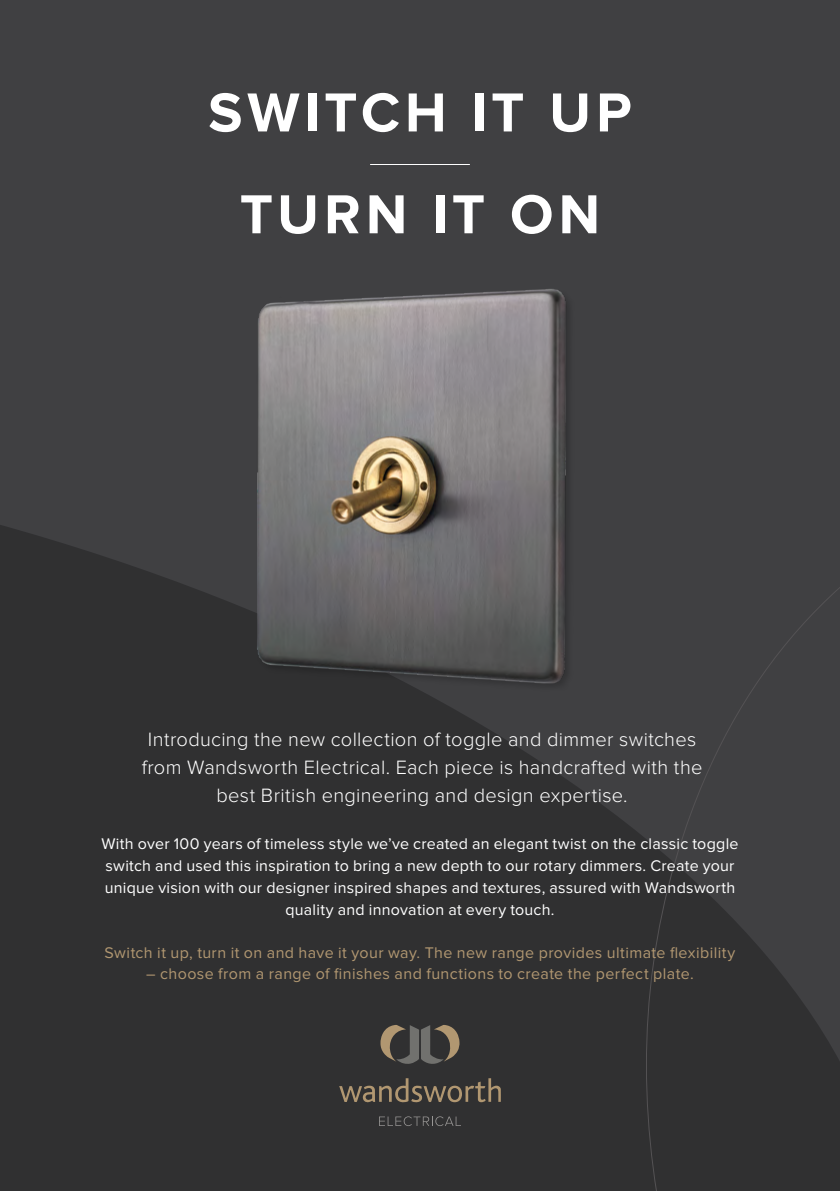
<style>
.page{position:relative;width:840px;height:1191px;background:#fff}
.page>*{position:absolute;margin:0;border:0;box-sizing:border-box;transform-origin:0 0}
.t1{font:700 57px/101.8px "Proxima Nova";letter-spacing:.085em;color:#fff;text-align:center}
.t2{font:300 20px/28px "Proxima Nova";letter-spacing:.015em;color:#fff;text-align:center}
.t3{font:16px/22px "Proxima Nova";letter-spacing:.015em;color:#fff;text-align:center}
.t4{font:16px "Proxima Nova";letter-spacing:.025em;color:#b19771}
</style>
<div class="page">
<div style="left:0;top:0;width:839px;height:1191px;background:#404042"></div>
<div style="left:0;top:525px;width:634px;height:666px;background:#303031"></div>
<svg style="left:634px;top:588px;width:205px;height:603px"></svg>
<hr style="left:370px;top:164px;width:99px;height:1px;background:#fff">
<svg style="left:380px;top:1025px;width:79px;height:39px;background:#5c564e"></svg>
<svg style="left:339px;top:1078px;width:161px;height:25px;background:#514b41"></svg>
<svg style="left:379px;top:1116px;width:81px;height:10px"></svg>
<img style="left:180px;top:289px;width:479px;height:462px">
<h1 class="t1" style="left:208px;top:64px;width:425px">SWITCH IT UP<br>TURN IT ON</h1>
<p class="t2" style="left:142px;top:726px;width:562px">Introducing the new collection of toggle and dimmer switches from Wandsworth Electrical. Each piece is handcrafted with the best British engineering and design expertise.</p>
<p class="t3" style="left:101px;top:833px;width:638px">With over 100 years of timeless style we’ve created an elegant twist on the classic toggle switch and used this inspiration to bring a new depth to our rotary dimmers. Create your unique vision with our designer inspired shapes and textures, assured with Wandsworth quality and innovation at every touch.</p>
<p class="t4" style="left:105px;top:945px;width:632px">Switch it up, turn it on and have it your way. The new range provides ultimate flexibility</p>
<p class="t4" style="left:146px;top:966px;width:548px">– choose from a range of finishes and functions to create the perfect plate.</p>
</div>
